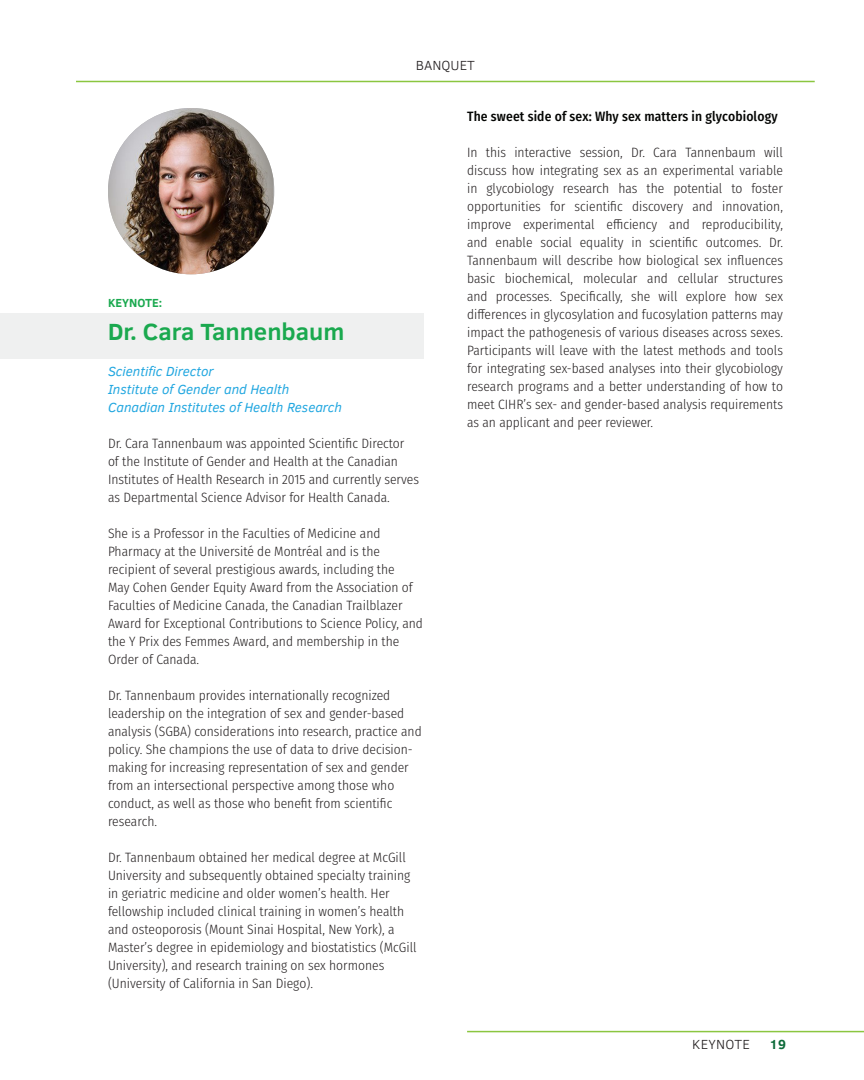
<style>
.page{position:relative;width:864px;height:1080px;background:#fff}
.page>*{position:absolute;margin:0;border:0;box-sizing:border-box;transform-origin:0 0}
.t1{font:700 24px "Clear Sans";color:#1aa94f}
.t2{font:300 13.5px/18px "Fira Sans Condensed";color:#231f20}
.t3{font:italic 13.5px "Clear Sans";color:#22a7e0}
.t4{font:500 13.5px "Fira Sans Condensed";letter-spacing:.01em;color:#040503}
.t5{font:300 13.5px "Clear Sans";letter-spacing:.02em;color:#231f20}
.t6{font:300 13.5px "Clear Sans";color:#231f20}
.t7{font:700 13.5px "Clear Sans";color:#0c6a39}
.t8{font:700 12px "Clear Sans";color:#1aa94f}
</style>
<div class="page">
<div style="left:0;top:313px;width:424px;height:45px;background:#eff0f0"></div>
<hr style="left:467px;top:1031px;width:397px;height:1px;background:#8bc640">
<img style="left:108px;top:108px;width:165px;height:166px">
<hr style="left:76px;top:81px;width:739px;height:1px;background:#8bc640">
<p class="t6" style="left:416px;top:57px;width:61px">BANQUET</p>
<p class="t8" style="left:108px;top:294px;width:56px">KEYNOTE:</p>
<p class="t1" style="left:108px;top:314px;width:238px">Dr. Cara Tannenbaum</p>
<p class="t3" style="left:108px;top:362px;width:107px">Scientific Director</p>
<p class="t3" style="left:108px;top:380px;width:183px">Institute of Gender and Health</p>
<p class="t3" style="left:108px;top:398px;width:236px">Canadian Institutes of Health Research</p>
<p class="t2" style="left:108px;top:434px;width:313px">Dr. Cara Tannenbaum was appointed Scientific Director<br>of the Institute of Gender and Health at the Canadian Institutes of Health Research in 2015 and currently serves as Departmental Science Advisor for Health Canada.</p>
<p class="t2" style="left:108px;top:524px;width:316px">She is a Professor in the Faculties of Medicine and Pharmacy at the Université de Montréal and is the recipient of several prestigious awards, including the<br>May Cohen Gender Equity Award from the Association of Faculties of Medicine Canada, the Canadian Trailblazer Award for Exceptional Contributions to Science Policy, and the Y Prix des Femmes Award, and membership in the Order of Canada.</p>
<p class="t2" style="left:108px;top:686px;width:315px">Dr. Tannenbaum provides internationally recognized leadership on the integration of sex and gender-based analysis (SGBA) considerations into research, practice and policy. She champions the use of data to drive decision&shy;making for increasing representation of sex and gender from an intersectional perspective among those who conduct, as well as those who benefit from scientific research.</p>
<p class="t2" style="left:108px;top:848px;width:310px">Dr. Tannenbaum obtained her medical degree at McGill University and subsequently obtained specialty training in geriatric medicine and older women’s health. Her fellowship included clinical training in women’s health and osteoporosis (Mount Sinai Hospital, New York), a Master’s degree in epidemiology and biostatistics (McGill University), and research training on sex hormones (University of California in San Diego).</p>
<p class="t4" style="left:467px;top:105px;width:312px">The sweet side of sex: Why sex matters in glycobiology</p>
<p class="t2" style="left:467px;top:143px;width:317px;text-align:justify">In this interactive session, Dr. Cara Tannenbaum will discuss how integrating sex as an experimental variable in glycobiology research has the potential to foster opportunities for scientific discovery and innovation, improve experimental efficiency and reproducibility, and enable social equality in scientific outcomes. Dr.<br>Tannenbaum will describe how biological sex influences basic biochemical, molecular and cellular structures and processes. Specifically, she will explore how sex differences in glycosylation and fucosylation patterns may impact the pathogenesis of various diseases across sexes.<br>Participants will leave with the latest methods and tools for integrating sex-based analyses into their glycobiology research programs and a better understanding of how to meet CIHR’s sex- and gender-based analysis requirements as an applicant and peer reviewer.</p>
<p class="t5" style="left:692px;top:1036px;width:60px">KEYNOTE</p>
<p class="t7" style="left:770px;top:1035px;width:18px">19</p>
</div>
